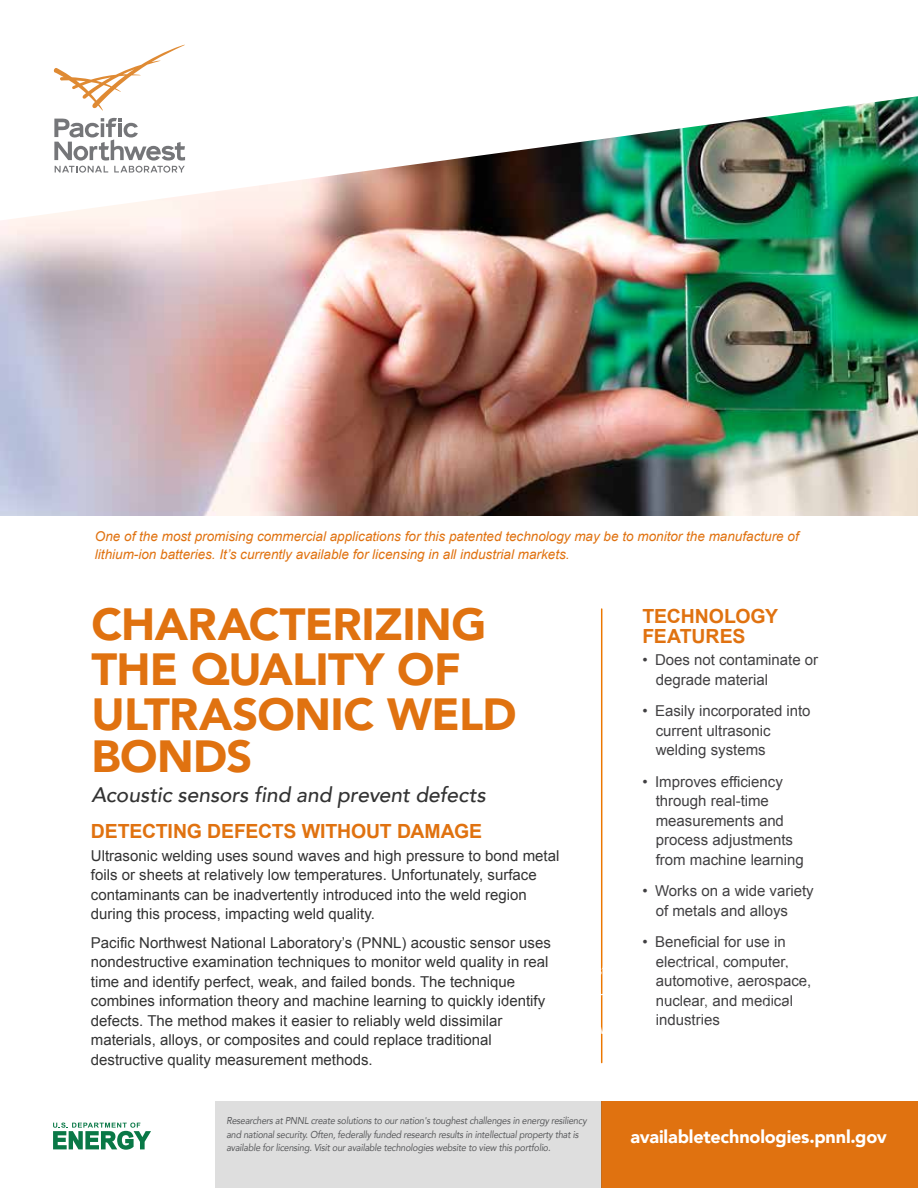
<style>
.page{position:relative;width:918px;height:1188px;background:#fff}
.page>*{position:absolute;margin:0;border:0;box-sizing:border-box;transform-origin:0 0}
.t1{font:900 45px/44px "Avenir";letter-spacing:-.015em;color:#e07210}
.t2{font:italic 500 21px "Avenir";letter-spacing:-.005em;color:#333}
.t3{font:700 19.5px/19.5px "Arial";letter-spacing:-.01em;color:#e07210}
.t4{font:900 18px "Avenir";letter-spacing:-.01em;color:#fff}
.t5{font:15px/19.5px "Arial";color:#333}
.t6{font:15px/19.5px "Arial";color:#414042}
.t7{font:italic 13.5px/18px "Arial";color:#e07210}
.t8{font:italic 10.05px/13.5px "Avenir";letter-spacing:-.02em;color:#58595b;scale:.91 1}
</style>
<div class="page">
<div style="left:602px;top:1101px;width:316px;height:87px;background:#e07210"></div>
<div style="left:215px;top:1101px;width:387px;height:87px;background:#dedede"></div>
<img style="left:0;top:221px;width:918px;height:295px">
<img style="left:2px;top:44px;width:916px;height:177px">
<hr style="left:601px;top:609px;width:1px;height:454px;background:#ec7700">
<svg style="left:54px;top:45px;width:131px;height:66px"></svg>
<svg style="left:54px;top:118px;width:131px;height:55px"></svg>
<svg style="left:53px;top:1123px;width:98px;height:27px"></svg>
<p class="t7" style="left:95px;top:527px;width:705px">One of the most promising commercial applications for this patented technology may be to monitor the manufacture of lithium-ion batteries. It’s currently available for licensing in all industrial markets.</p>
<h1 class="t1" style="left:91px;top:601px;width:427px">CHARACTERIZING<br>THE QUALITY OF<br>ULTRASONIC WELD<br>BONDS</h1>
<h2 class="t2" style="left:91px;top:782px;width:396px">Acoustic sensors find and prevent defects</h2>
<h3 class="t3" style="left:91px;top:822px;width:393px">DETECTING DEFECTS WITHOUT DAMAGE</h3>
<p class="t5" style="left:91px;top:846px;width:470px">Ultrasonic welding uses sound waves and high pressure to bond metal foils or sheets at relatively low temperatures. Unfortunately, surface contaminants can be inadvertently introduced into the weld region during this process, impacting weld quality.</p>
<p class="t5" style="left:91px;top:933px;width:461px">Pacific Northwest National Laboratory’s (PNNL) acoustic sensor uses nondestructive examination techniques to monitor weld quality in real time and identify perfect, weak, and failed bonds. The technique combines information theory and machine learning to quickly identify defects. The method makes it easier to reliably weld dissimilar materials, alloys, or composites and could replace traditional destructive quality measurement methods.</p>
<p class="t8" style="left:226px;top:1114px;width:397px">Researchers at PNNL create solutions to our nation's toughest challenges in energy resiliency and national security. Often, federally funded research results in intellectual property that is available for licensing. Visit our available technologies website to view this portfolio.</p>
<h3 class="t3" style="left:642px;top:607px;width:137px">TECHNOLOGY<br>FEATURES</h3>
<p class="t6" style="left:656px;top:650px;width:164px;text-indent:-14px">• Does not contaminate or degrade material</p>
<p class="t6" style="left:656px;top:701px;width:156px;text-indent:-14px">• Easily incorporated into current ultrasonic welding systems</p>
<p class="t6" style="left:656px;top:772px;width:150px;text-indent:-14px">• Improves efficiency through real-time measurements and process adjustments from machine learning</p>
<p class="t6" style="left:656px;top:881px;width:159px;text-indent:-14px">• Works on a wide variety of metals and alloys</p>
<p class="t6" style="left:656px;top:932px;width:157px;text-indent:-14px">• Beneficial for use in electrical, computer, automotive, aerospace, nuclear, and medical industries</p>
<p class="t4" style="left:631px;top:1121px;width:258px">availabletechnologies.pnnl.gov</p>
</div>
